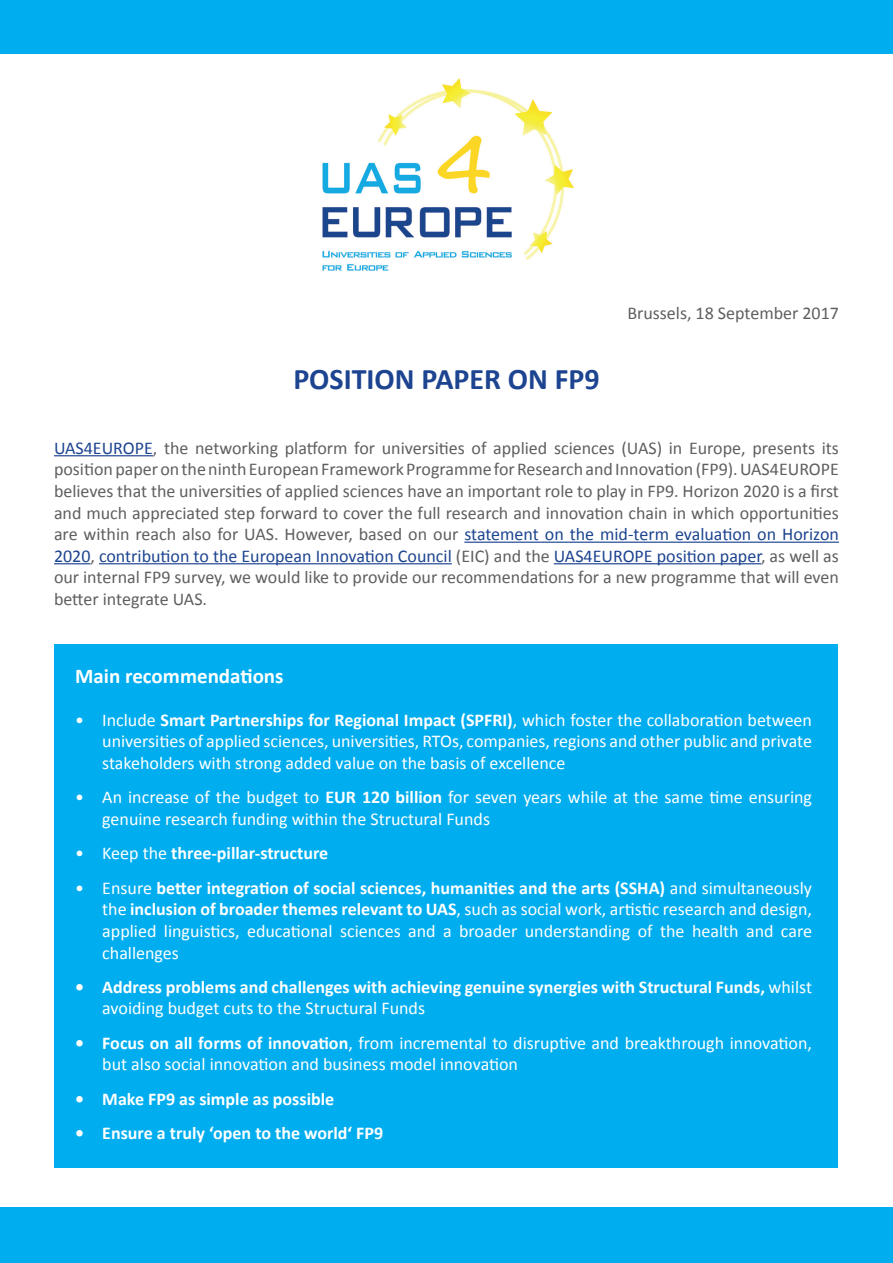
<style>
.page{position:relative;width:893px;height:1263px;background:#fff}
.page>*{position:absolute;margin:0;border:0;box-sizing:border-box;transform-origin:0 0}
.t1{font:700 30px "Calibri";color:#1d4490}
.t2{font:700 21px "Calibri";color:#fff}
.t3{font:18px/21.6px "Calibri";color:#fff;text-align:justify}
.t4{font:18px/21.6px "Calibri";color:#5f5f62;text-align:justify}
.t5{font:700 18px/21.6px "Calibri";color:#fff}
.s1{color:#1d4490}
.s2{font-weight:700}
.s3{font-weight:400}
</style>
<div class="page">
<div style="left:0;top:0;width:893px;height:54px;background:#00aeef"></div>
<div style="left:0;top:1208px;width:893px;height:55px;background:#00aeef"></div>
<img style="left:322px;top:79px;width:252px;height:192px">
<hr style="left:54px;top:455px;width:99px;height:1px;background:#1d4490">
<hr style="left:464px;top:542px;width:375px;height:1px;background:#1d4490">
<hr style="left:54px;top:563px;width:36px;height:1px;background:#1d4490">
<hr style="left:99px;top:563px;width:353px;height:1px;background:#1d4490">
<hr style="left:554px;top:563px;width:207px;height:1px;background:#1d4490">
<div style="left:54px;top:644px;width:783px;height:523px;background:#00aeef"></div>
<h1 class="t1" style="left:293px;top:360px;width:308px">POSITION PAPER ON FP9</h1>
<p class="t4" style="left:627px;top:303px;width:213px">Brussels, 18 September 2017</p>
<p class="t4" style="left:54px;top:437px;width:786px"><span class="s1">UAS4EUROPE</span>, the networking platform for universities of applied sciences (UAS) in Europe, presents its position paper on the ninth European Framework Programme for Research and Innovation (FP9). UAS4EUROPE believes that the universities of applied sciences have an important role to play in FP9. Horizon 2020 is a first and much appreciated step forward to cover the full research and innovation chain in which opportunities are within reach also for UAS. However, based on our <span class="s1">statement on the mid-term evaluation on Horizon 2020</span>, <span class="s1">contribution to the European Innovation Council</span> (EIC) and the <span class="s1">UAS4EUROPE position paper</span>, as well as our internal FP9 survey, we would like to provide our recommendations for a new programme that will even better integrate UAS.</p>
<p class="t2" style="left:75px;top:662px;width:210px">Main recommendations</p>
<p class="t3" style="left:102px;top:709px;width:711px;text-indent:-27px">• Include <span class="s2">Smart Partnerships for Regional Impact (SPFRI)</span>, which foster the collaboration between universities of applied sciences, universities, RTOs, companies, regions and other public and private stakeholders with strong added value on the basis of excellence</p>
<p class="t3" style="left:102px;top:787px;width:711px;text-indent:-27px">• An increase of the budget to <span class="s2">EUR 120 billion</span> for seven years while at the same time ensuring genuine research funding within the Structural Funds</p>
<p class="t5" style="left:75px;top:842px;width:255px"><span class="s3">• Keep the</span> three-pillar-structure</p>
<p class="t3" style="left:102px;top:877px;width:711px;text-indent:-27px">• Ensure <span class="s2">better integration of social sciences, humanities and the arts (SSHA)</span> and simultaneously the <span class="s2">inclusion of broader themes relevant to UAS</span>, such as social work, artistic research and design, applied linguistics, educational sciences and a broader understanding of the health and care challenges</p>
<p class="t5" style="left:102px;top:976px;width:711px;text-indent:-27px">• Address problems and challenges with achieving genuine synergies with Structural Funds, <span class="s3">whilst avoiding budget cuts to the Structural Funds</span></p>
<p class="t3" style="left:102px;top:1032px;width:711px;text-indent:-27px"><span class="s2">• Focus on all forms of innovation</span>, from incremental to disruptive and breakthrough innovation, but also social innovation and business model innovation</p>
<p class="t5" style="left:75px;top:1088px;width:260px">• Make FP9 as simple as possible</p>
<p class="t5" style="left:75px;top:1122px;width:309px">• Ensure a truly ‘open to the world‘ FP9</p>
</div>
